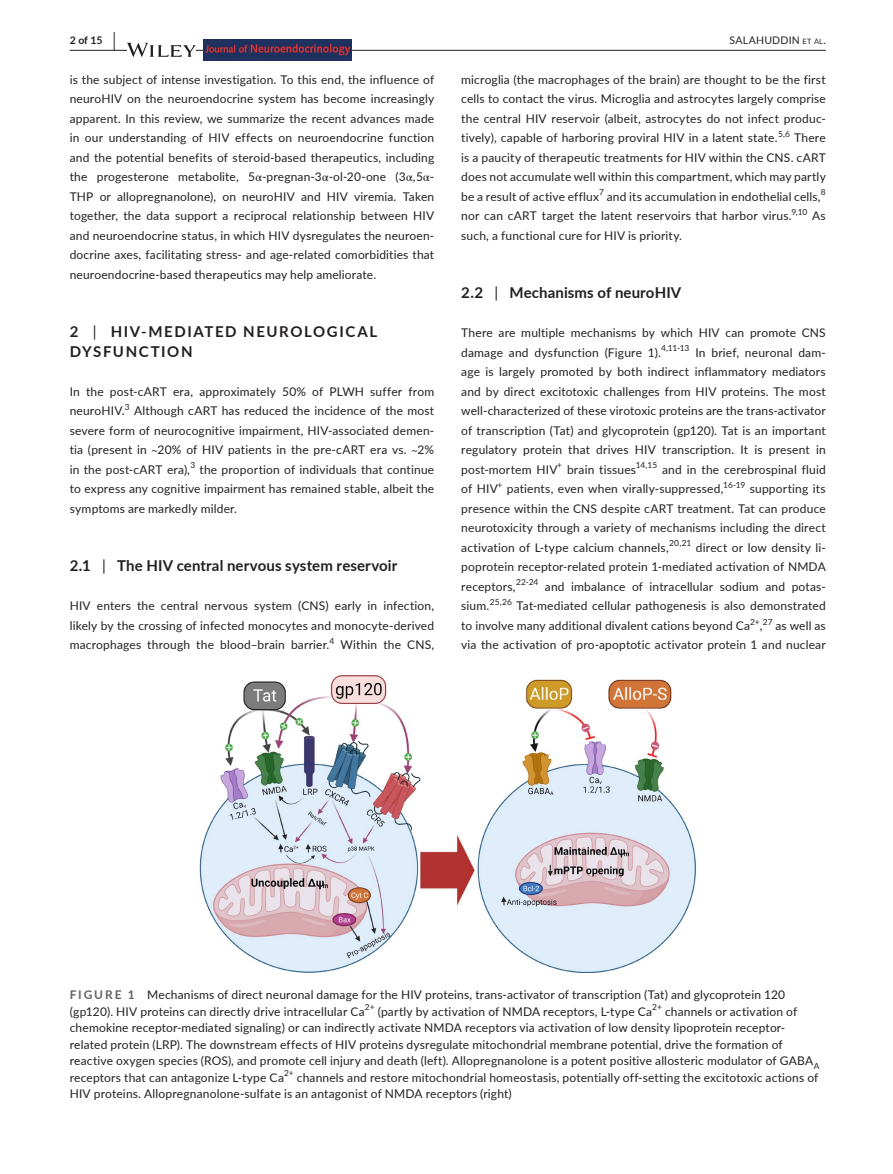
<style>
.page{position:relative;width:893px;height:1174px;background:#fff}
.page>*{position:absolute;margin:0;border:0;box-sizing:border-box;transform-origin:0 0}
.t1{font:700 15px "Lato";letter-spacing:.01em;color:#231f20}
.t2{font:700 15px/19.5px "Lato";letter-spacing:.11em;color:#231f20}
.t3{font:12px/19.5px "Lato";letter-spacing:.015em;color:#231f20;text-align:justify}
.t4{font:10.5px "Lato";letter-spacing:.02em;color:#231f20}
.t5{font:700 10.5px "Lato";color:#231f20}
.t6{font:8.4px "Lato";color:#231f20}
.s1{font-size:19.5px}
.s2{font-size:7.35px}
.s3{font-family:"STIX"}
.s4{font-weight:400}
.s5{font-weight:700;color:#636366}
</style>
<div class="page">
<hr style="left:70px;top:50px;width:756px;height:1px;background:#231f20">
<svg style="left:127px;top:43px;width:69px;height:14px"></svg>
<img style="left:203px;top:40px;width:148px;height:21px">
<img style="left:199px;top:675px;width:497px;height:297px">
<p class="t5" style="left:70px;top:33px;width:48px">2 of 15 <span class="s1">|</span></p>
<p class="t4" style="left:730px;top:33px;width:98px">SALAHUDDIN <span class="s2">et al</span>.</p>
<p class="t3" style="left:70px;top:69px;width:366px">is the subject of intense investigation. To this end, the influence of neuroHIV on the neuroendocrine system has become increasingly apparent. In this review, we summarize the recent advances made in our understanding of HIV effects on neuroendocrine function and the potential benefits of steroid-based therapeutics, including the progesterone metabolite, 5<span class="s3">α</span>-pregnan-3<span class="s3">α</span>-ol-20-one (3<span class="s3">α</span>,5<span class="s3">α</span>-THP or allopregnanolone), on neuroHIV and HIV viremia. Taken together, the data support a reciprocal relationship between HIV and neuroendocrine status, in which HIV dysregulates the neuroen&shy;docrine axes, facilitating stress- and age-related comorbidities that neuroendocrine-based therapeutics may help ameliorate.</p>
<p class="t3" style="left:461px;top:69px;width:366px">microglia (the macrophages of the brain) are thought to be the first cells to contact the virus. Microglia and astrocytes largely comprise the central HIV reservoir (albeit, astrocytes do not infect produc&shy;tively), capable of harboring proviral HIV in a latent state.</p>
<p class="t6" style="left:778px;top:128px;width:14px">5,6</p>
<p class="t3" style="left:461px;top:128px;width:366px;text-indent:333px">There is a paucity of therapeutic treatments for HIV within the CNS. cART does not accumulate well within this compartment, which may partly be a result of active efflux</p>
<p class="t6" style="left:599px;top:186px;width:6px">7</p>
<p class="t3" style="left:607px;top:186px;width:215px">and its accumulation in endothelial cells,</p>
<p class="t6" style="left:821px;top:186px;width:6px">8</p>
<p class="t3" style="left:461px;top:206px;width:332px">nor can cART target the latent reservoirs that harbor virus.</p>
<p class="t6" style="left:791px;top:206px;width:17px">9,10</p>
<p class="t3" style="left:812px;top:206px;width:15px">As</p>
<p class="t3" style="left:461px;top:225px;width:222px">such, a functional cure for HIV is priority.</p>
<p class="t2" style="left:70px;top:321px;width:309px">2 <span class="s4">|</span> HIV-MEDIATED NEUROLOGICAL<br>DYSFUNCTION</p>
<p class="t3" style="left:70px;top:381px;width:366px">In the post-cART era, approximately 50% of PLWH suffer from neuroHIV.</p>
<p class="t6" style="left:125px;top:401px;width:6px">3</p>
<p class="t3" style="left:70px;top:401px;width:366px;text-indent:64px">Although cART has reduced the incidence of the most severe form of neurocognitive impairment, HIV-associated demen&shy;tia (present in <span class="s3">~</span>20% of HIV patients in the pre-cART era vs. <span class="s3">~</span>2% in the post-cART era),</p>
<p class="t6" style="left:190px;top:459px;width:6px">3</p>
<p class="t3" style="left:70px;top:459px;width:366px;text-indent:130px">the proportion of individuals that continue to express any cognitive impairment has remained stable, albeit the symptoms are markedly milder.</p>
<p class="t1" style="left:70px;top:555px;width:329px">2.1 <span class="s4">|</span> The HIV central nervous system reservoir</p>
<p class="t3" style="left:70px;top:596px;width:366px">HIV enters the central nervous system (CNS) early in infection, likely by the crossing of infected monocytes and monocyte-derived macrophages through the blood–brain barrier.</p>
<p class="t6" style="left:330px;top:635px;width:6px">4</p>
<p class="t3" style="left:340px;top:635px;width:95px">Within the CNS,</p>
<p class="t1" style="left:461px;top:282px;width:222px">2.2 <span class="s4">|</span> Mechanisms of neuroHIV</p>
<p class="t3" style="left:461px;top:323px;width:366px">There are multiple mechanisms by which HIV can promote CNS damage and dysfunction (Figure 1).</p>
<p class="t6" style="left:661px;top:342px;width:30px">4,11-13</p>
<p class="t3" style="left:461px;top:342px;width:366px;text-indent:234px">In brief, neuronal dam&shy;age is largely promoted by both indirect inflammatory mediators and by direct excitotoxic challenges from HIV proteins. The most well-characterized of these virotoxic proteins are the trans-activator of transcription (Tat) and glycoprotein (gp120). Tat is an important regulatory protein that drives HIV transcription. It is present in post-mortem HIV</p>
<p class="t6" style="left:557px;top:459px;width:6px">+</p>
<p class="t3" style="left:567px;top:459px;width:71px">brain tissues</p>
<p class="t6" style="left:636px;top:459px;width:23px">14,15</p>
<p class="t3" style="left:662px;top:459px;width:165px">and in the cerebrospinal fluid</p>
<p class="t3" style="left:461px;top:479px;width:38px">of HIV</p>
<p class="t6" style="left:497px;top:479px;width:6px">+</p>
<p class="t3" style="left:507px;top:479px;width:218px">patients, even when virally-suppressed,</p>
<p class="t6" style="left:723px;top:479px;width:24px">16-19</p>
<p class="t3" style="left:461px;top:479px;width:366px;text-indent:289px">supporting its presence within the CNS despite cART treatment. Tat can produce neurotoxicity through a variety of mechanisms including the direct activation of L-type calcium channels,</p>
<p class="t6" style="left:669px;top:537px;width:24px">20,21</p>
<p class="t3" style="left:461px;top:537px;width:366px;text-indent:235px">direct or low density li&shy;poprotein receptor-related protein 1-mediated activation of NMDA receptors,</p>
<p class="t6" style="left:516px;top:576px;width:24px">22-24</p>
<p class="t3" style="left:545px;top:576px;width:282px">and imbalance of intracellular sodium and potas-</p>
<p class="t3" style="left:461px;top:596px;width:30px">sium.</p>
<p class="t6" style="left:490px;top:596px;width:24px">25,26</p>
<p class="t3" style="left:461px;top:596px;width:366px;text-indent:55px">Tat-mediated cellular pathogenesis is also demonstrated to involve many additional divalent cations beyond Ca</p>
<p class="t6" style="left:750px;top:615px;width:24px">2+ 27</p>
<p class="t3" style="left:760px;top:615px;width:4px">,</p>
<p class="t3" style="left:461px;top:615px;width:366px;text-align:right">as well as<br>via the activation of pro-apoptotic activator protein 1 and nuclear</p>
<p class="t3" style="left:70px;top:986px;width:751px;line-height:16.5px;text-align:left"><span class="s5">FIGURE 1</span> Mechanisms of direct neuronal damage for the HIV proteins, trans-activator of transcription (Tat) and glycoprotein 120 (gp120). HIV proteins can directly drive intracellular Ca<sup>2+</sup> (partly by activation of NMDA receptors, L-type Ca<sup>2+</sup> channels or activation of chemokine receptor-mediated signaling) or can indirectly activate NMDA receptors via activation of low density lipoprotein receptor&shy;related protein (LRP). The downstream effects of HIV proteins dysregulate mitochondrial membrane potential, drive the formation of reactive oxygen species (ROS), and promote cell injury and death (left). Allopregnanolone is a potent positive allosteric modulator of GABA<sub>A </sub>receptors that can antagonize L-type Ca<sup>2+</sup> channels and restore mitochondrial homeostasis, potentially off-setting the excitotoxic actions of HIV proteins. Allopregnanolone-sulfate is an antagonist of NMDA receptors (right)</p>
</div>
